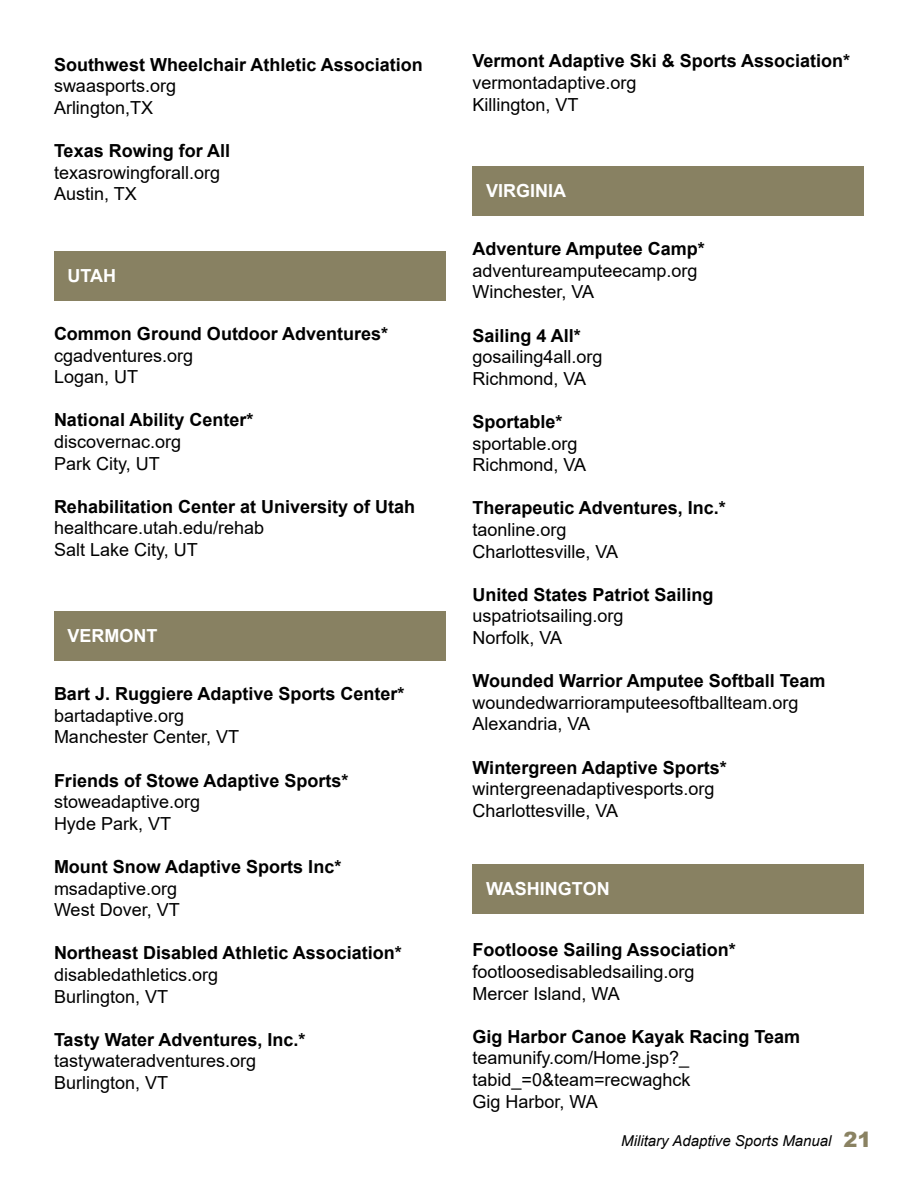
<style>
.page{position:relative;width:918px;height:1188px;background:#fff}
.page>*{position:absolute;margin:0;border:0;box-sizing:border-box;transform-origin:0 0}
.t1{font:18px/21.6px "Arial";color:#000}
.t2{font:700 18px "Arial";color:#000}
.t3{font:700 18px "Arial";color:#fff}
.t4{font:italic 15px "Arial";color:#000101}
.s1{font-weight:900;font-style:normal;font-size:21px;color:#8a8262}
</style>
<div class="page">
<div style="left:472px;top:864px;width:392px;height:50px;background:#888162"></div>
<div style="left:472px;top:167px;width:392px;height:49px;background:#888162"></div>
<div style="left:54px;top:612px;width:392px;height:49px;background:#888162"></div>
<div style="left:54px;top:251px;width:392px;height:50px;background:#888162"></div>
<p class="t2" style="left:54px;top:52px;width:370px">Southwest Wheelchair Athletic Association</p>
<p class="t1" style="left:54px;top:75px;width:124px">swaasports.org<br>Arlington,TX</p>
<p class="t2" style="left:54px;top:138px;width:178px">Texas Rowing for All</p>
<p class="t1" style="left:54px;top:161px;width:168px">texasrowingforall.org<br>Austin, TX</p>
<p class="t3" style="left:68px;top:263px;width:50px">UTAH</p>
<p class="t2" style="left:54px;top:321px;width:336px">Common Ground Outdoor Adventures*</p>
<p class="t1" style="left:54px;top:344px;width:141px">cgadventures.org<br>Logan, UT</p>
<p class="t2" style="left:54px;top:407px;width:201px">National Ability Center*</p>
<p class="t1" style="left:54px;top:431px;width:129px">discovernac.org<br>Park City, UT</p>
<p class="t2" style="left:54px;top:494px;width:363px">Rehabilitation Center at University of Utah</p>
<p class="t1" style="left:54px;top:517px;width:212px">healthcare.utah.edu/rehab<br>Salt Lake City, UT</p>
<p class="t3" style="left:68px;top:623px;width:91px">VERMONT</p>
<p class="t2" style="left:54px;top:681px;width:352px">Bart J. Ruggiere Adaptive Sports Center*</p>
<p class="t1" style="left:54px;top:705px;width:187px">bartadaptive.org<br>Manchester Center, VT</p>
<p class="t2" style="left:54px;top:768px;width:296px">Friends of Stowe Adaptive Sports*</p>
<p class="t1" style="left:54px;top:791px;width:148px">stoweadaptive.org<br>Hyde Park, VT</p>
<p class="t2" style="left:54px;top:854px;width:289px">Mount Snow Adaptive Sports Inc*</p>
<p class="t1" style="left:54px;top:877px;width:127px">msadaptive.org<br>West Dover, VT</p>
<p class="t2" style="left:54px;top:940px;width:349px">Northeast Disabled Athletic Association*</p>
<p class="t1" style="left:54px;top:964px;width:166px">disabledathletics.org<br>Burlington, VT</p>
<p class="t2" style="left:54px;top:1027px;width:253px">Tasty Water Adventures, Inc.*</p>
<p class="t1" style="left:54px;top:1050px;width:204px">tastywateradventures.org<br>Burlington, VT</p>
<p class="t2" style="left:472px;top:48px;width:379px">Vermont Adaptive Ski &amp; Sports Association*</p>
<p class="t1" style="left:472px;top:72px;width:166px">vermontadaptive.org<br>Killington, VT</p>
<p class="t3" style="left:486px;top:178px;width:82px">VIRGINIA</p>
<p class="t2" style="left:472px;top:236px;width:234px">Adventure Amputee Camp*</p>
<p class="t1" style="left:472px;top:260px;width:227px">adventureamputeecamp.org<br>Winchester, VA</p>
<p class="t2" style="left:472px;top:323px;width:110px">Sailing 4 All*</p>
<p class="t1" style="left:472px;top:346px;width:132px">gosailing4all.org<br>Richmond, VA</p>
<p class="t2" style="left:472px;top:409px;width:92px">Sportable*</p>
<p class="t1" style="left:472px;top:432px;width:115px">sportable.org<br>Richmond, VA</p>
<p class="t2" style="left:472px;top:495px;width:255px">Therapeutic Adventures, Inc.*</p>
<p class="t1" style="left:472px;top:519px;width:147px">taonline.org<br>Charlottesville, VA</p>
<p class="t2" style="left:472px;top:582px;width:243px">United States Patriot Sailing</p>
<p class="t1" style="left:472px;top:605px;width:153px">uspatriotsailing.org<br>Norfolk, VA</p>
<p class="t2" style="left:472px;top:668px;width:355px">Wounded Warrior Amputee Softball Team</p>
<p class="t1" style="left:472px;top:692px;width:328px">woundedwarrioramputeesoftballteam.org<br>Alexandria, VA</p>
<p class="t2" style="left:472px;top:755px;width:256px">Wintergreen Adaptive Sports*</p>
<p class="t1" style="left:472px;top:778px;width:244px">wintergreenadaptivesports.org<br>Charlottesville, VA</p>
<p class="t3" style="left:486px;top:876px;width:125px">WASHINGTON</p>
<p class="t2" style="left:472px;top:937px;width:265px">Footloose Sailing Association*</p>
<p class="t1" style="left:472px;top:961px;width:224px">footloosedisabledsailing.org<br>Mercer Island, WA</p>
<p class="t2" style="left:472px;top:1024px;width:329px">Gig Harbor Canoe Kayak Racing Team</p>
<p class="t1" style="left:472px;top:1047px;width:220px;text-align:justify">teamunify.com/Home.jsp?_ tabid_=0&amp;team=recwaghck Gig Harbor, WA</p>
<p class="t4" style="left:621px;top:1131px;width:252px">Military Adaptive Sports Manual <span class="s1">21</span></p>
</div>
